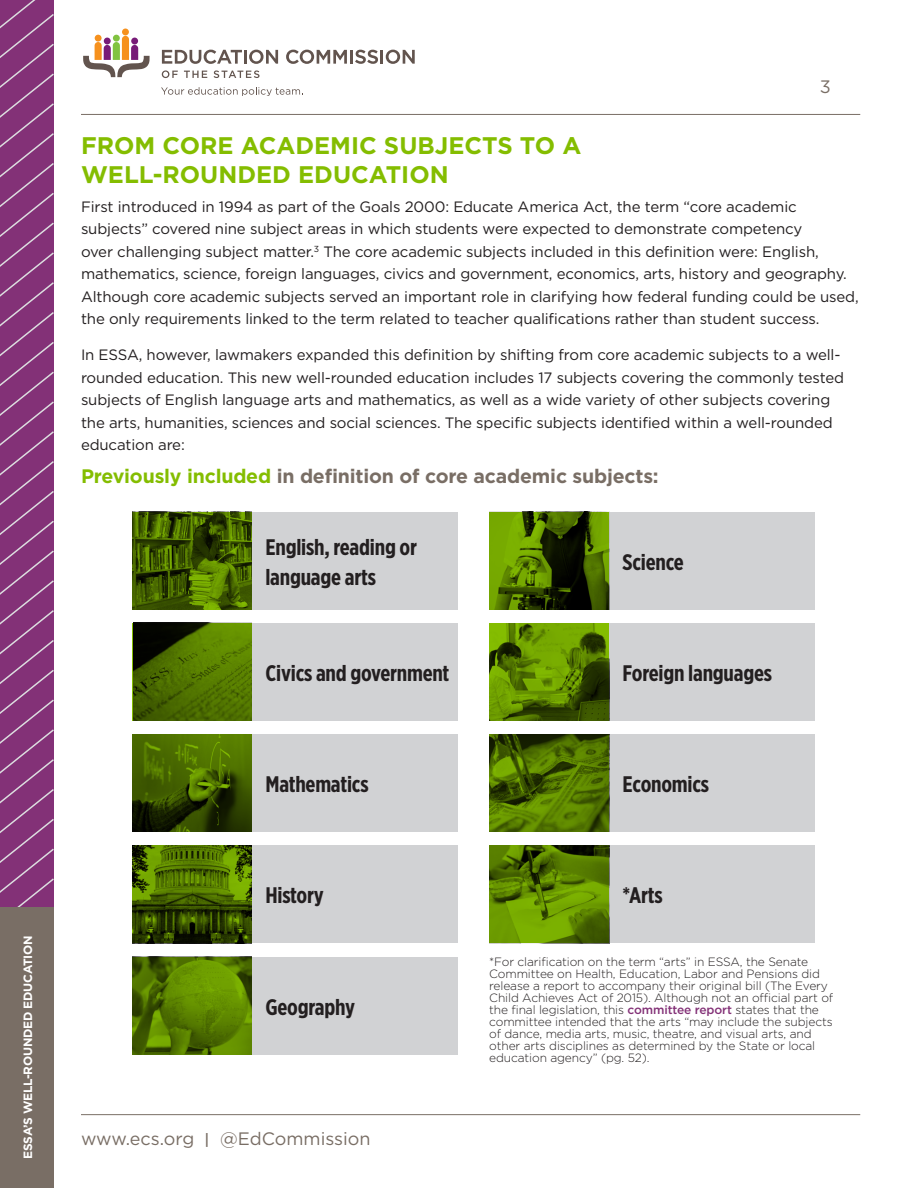
<style>
.page{position:relative;width:918px;height:1188px;background:#fff}
.page>*{position:absolute;margin:0;border:0;box-sizing:border-box;transform-origin:0 0}
.HED-green{font:700 24px/28.5px "Gotham";color:#84bd00}
.boxes{font:700 22.5px/30px "Gotham X Narrow";letter-spacing:-.01em;color:#231f20}
.BODY_10_15{font:700 19.5px "Gotham";letter-spacing:-.01em;color:#796e65}
.t1{font:18px "Gotham";color:#796e65}
.BODY_10_15-2{font:15px/22.5px "Gotham";letter-spacing:-.01em;color:#231f20}
.Figure_source{font:300 12px/12px "Gotham";letter-spacing:-.01em;color:#231f20}
.t2{font:700 12px "Gotham";letter-spacing:-.02em;color:#fff}
.s1{color:#84bd00}
.s2{font-weight:500;font-size:15px}
.s3{font-weight:500;color:#833177}
</style>
<div class="page">
<hr style="left:81px;top:1114px;width:779px;height:1px;background:#796e65">
<hr style="left:81px;top:114px;width:779px;height:1px;background:#796e65">
<div style="left:95px;top:35px;width:7px;height:7px;background:#f6911e;border-radius:50%"></div>
<div style="left:122px;top:29px;width:7px;height:6px;background:#f6911e;border-radius:50%"></div>
<div style="left:113px;top:35px;width:7px;height:7px;background:#81c340;border-radius:50%"></div>
<svg style="left:83px;top:36px;width:67px;height:41px"></svg>
<svg style="left:161px;top:87px;width:142px;height:9px"></svg>
<svg style="left:162px;top:50px;width:80px;height:14px"></svg>
<hr style="left:244px;top:50px;width:3px;height:14px;background:#62544e">
<svg style="left:249px;top:50px;width:29px;height:14px"></svg>
<svg style="left:286px;top:50px;width:61px;height:14px"></svg>
<hr style="left:350px;top:50px;width:3px;height:14px;background:#62544e">
<svg style="left:355px;top:50px;width:60px;height:14px"></svg>
<svg style="left:162px;top:70px;width:16px;height:8px"></svg>
<svg style="left:184px;top:71px;width:23px;height:7px"></svg>
<svg style="left:214px;top:70px;width:46px;height:8px"></svg>
<svg style="left:0;top:0;width:54px;height:908px;background:#883c7d"></svg>
<div style="left:0;top:908px;width:53px;height:280px;background:#796e65"></div>
<div style="left:252px;top:512px;width:205px;height:97px;background:#d1d2d4"></div>
<div style="left:609px;top:623px;width:205px;height:98px;background:#d1d2d4"></div>
<div style="left:609px;top:512px;width:205px;height:97px;background:#d1d2d4"></div>
<div style="left:609px;top:734px;width:205px;height:98px;background:#d1d2d4"></div>
<div style="left:609px;top:845px;width:205px;height:98px;background:#d1d2d4"></div>
<div style="left:252px;top:623px;width:205px;height:98px;background:#d1d2d4"></div>
<div style="left:252px;top:734px;width:205px;height:98px;background:#d1d2d4"></div>
<div style="left:252px;top:845px;width:205px;height:98px;background:#d1d2d4"></div>
<img style="left:132px;top:512px;width:120px;height:97px">
<img style="left:133px;top:623px;width:119px;height:98px">
<img style="left:132px;top:734px;width:120px;height:98px">
<img style="left:132px;top:845px;width:120px;height:98px">
<img style="left:489px;top:623px;width:120px;height:98px">
<img style="left:489px;top:512px;width:120px;height:97px">
<img style="left:489px;top:734px;width:120px;height:98px">
<img style="left:489px;top:845px;width:120px;height:98px">
<div style="left:252px;top:957px;width:205px;height:97px;background:#d1d2d4"></div>
<img style="left:132px;top:957px;width:120px;height:97px">
<p class="t2" style="left:20px;top:1159px;width:225px;rotate:-90deg">ESSA’S WELL-ROUNDED EDUCATION</p>
<p class="t1" style="left:820px;top:75px;width:13px">3</p>
<p class="HED-green" style="left:81px;top:131px;width:502px">FROM CORE ACADEMIC SUBJECTS TO A<br>WELL-ROUNDED EDUCATION</p>
<p class="BODY_10_15-2" style="left:81px;top:195px;width:779px">First introduced in 1994 as part of the Goals 2000: Educate America Act, the term “core academic subjects” covered nine subject areas in which students were expected to demonstrate competency<br>over challenging subject matter.<sup>3</sup> The core academic subjects included in this definition were: English, mathematics, science, foreign languages, civics and government, economics, arts, history and geography.<br>Although core academic subjects served an important role in clarifying how federal funding could be used, the only requirements linked to the term related to teacher qualifications rather than student success.</p>
<p class="BODY_10_15-2" style="left:81px;top:344px;width:765px">In ESSA, however, lawmakers expanded this definition by shifting from core academic subjects to a well&shy;rounded education. This new well-rounded education includes 17 subjects covering the commonly tested subjects of English language arts and mathematics, as well as a wide variety of other subjects covering the arts, humanities, sciences and social sciences. The specific subjects identified within a well-rounded education are:</p>
<p class="BODY_10_15" style="left:81px;top:464px;width:579px"><span class="s1">Previously included</span> in definition of core academic subjects:</p>
<p class="boxes" style="left:265px;top:532px;width:153px">English, reading or language arts</p>
<p class="boxes" style="left:265px;top:658px;width:185px">Civics and government</p>
<p class="boxes" style="left:265px;top:769px;width:105px">Mathematics</p>
<p class="boxes" style="left:265px;top:880px;width:60px">History</p>
<p class="boxes" style="left:265px;top:992px;width:91px">Geography</p>
<p class="t1" style="left:81px;top:1127px;width:291px">www.ecs.org <span class="s2">|</span> @EdCommission</p>
<p class="boxes" style="left:623px;top:547px;width:63px">Science</p>
<p class="boxes" style="left:623px;top:658px;width:151px">Foreign languages</p>
<p class="boxes" style="left:623px;top:769px;width:88px">Economics</p>
<p class="boxes" style="left:623px;top:880px;width:42px">*Arts</p>
<p class="Figure_source" style="left:489px;top:956px;width:346px">*For clarification on the term “arts” in ESSA, the Senate Committee on Health, Education, Labor and Pensions did release a report to accompany their original bill (The Every Child Achieves Act of 2015). Although not an official part of the final legislation, this <span class="s3">committee report</span> states that the committee intended that the arts “may include the subjects of dance, media arts, music, theatre, and visual arts, and other arts disciplines as determined by the State or local education agency” (pg. 52).</p>
</div>
